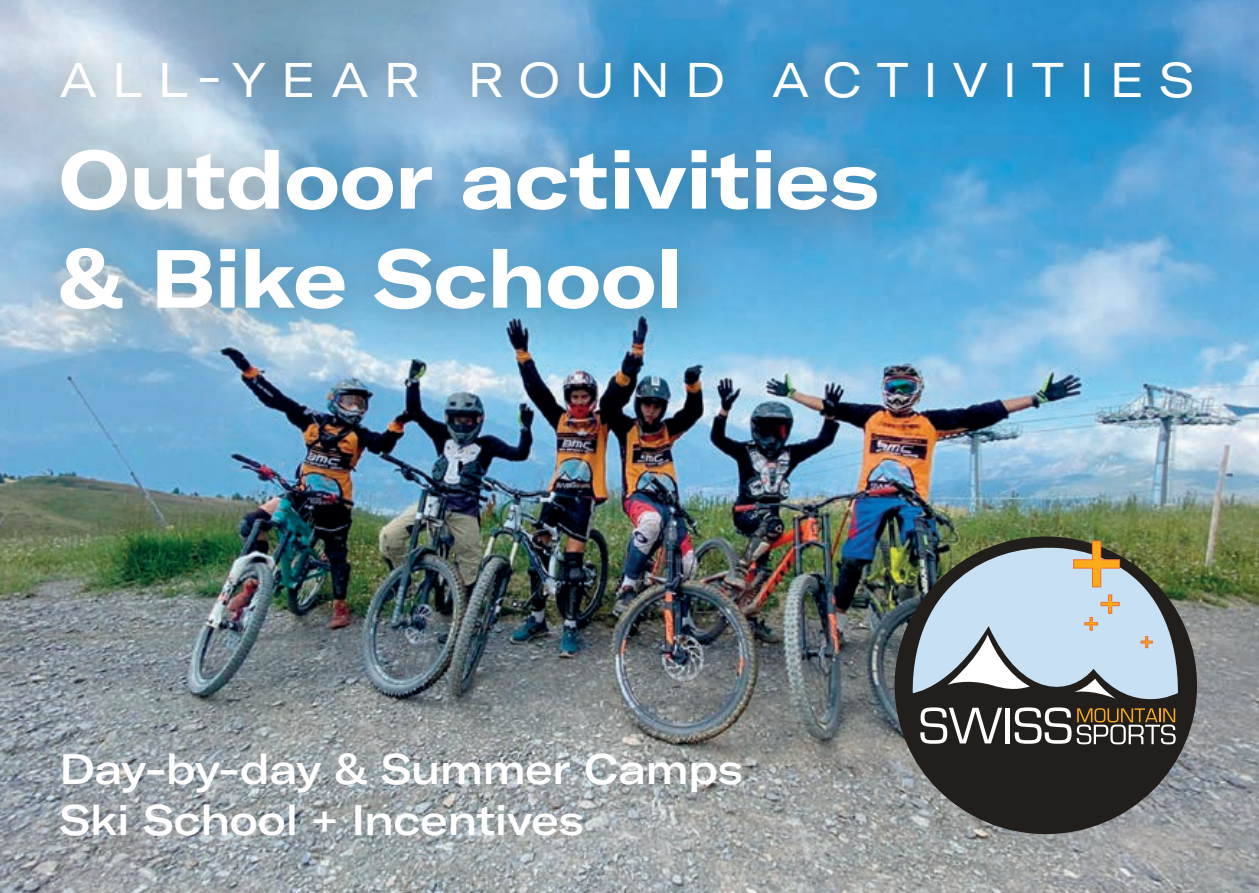
<style>
.page{position:relative;width:1259px;height:893px;background:#fff}
.page>*{position:absolute;margin:0;border:0;box-sizing:border-box;transform-origin:0 0}
.Titre_page{font:700 expanded 81px/99px "GT America";letter-spacing:-.005em;color:#fff}
.Titre_page-2{font:expanded 48px "GT America";letter-spacing:.31em;color:#fff}
.t1{font:500 expanded 42px "GT America";letter-spacing:-.015em;color:#fff}
</style>
<div class="page">
<img style="left:0;top:0;width:1259px;height:893px">
<div style="left:22px;top:111px;width:906px;height:250px;background:#231f20;opacity:.4"></div>
<svg style="left:894px;top:536px;width:303px;height:298px;background:#6f7879"></svg>
<svg style="left:1074px;top:678px;width:42px;height:21px"></svg>
<div style="left:1108px;top:595px;width:3px;height:18px;border:1px solid #f06d38"></div>
<svg style="left:1101px;top:602px;width:18px;height:4px"></svg>
<svg style="left:1084px;top:617px;width:13px;height:13px"></svg>
<svg style="left:1141px;top:636px;width:11px;height:12px"></svg>
<div style="left:1092px;top:541px;width:8px;height:46px;background:#faab1a"></div>
<div style="left:1092px;top:541px;width:8px;height:46px;border:1px solid #f06d38"></div>
<svg style="left:1073px;top:558px;width:46px;height:12px"></svg>
<svg style="left:919px;top:707px;width:83px;height:37px"></svg>
<hr style="left:1005px;top:708px;width:4px;height:35px;background:#fff">
<svg style="left:1014px;top:707px;width:161px;height:37px"></svg>
<svg style="left:947px;top:635px;width:83px;height:56px"></svg>
<div style="left:27px;top:26px;width:1200px;height:108px;background:#00192e;opacity:.75"></div>
<p class="Titre_page-2" style="left:60px;top:52px;width:1136px">ALL-YEAR ROUND ACTIVITIES</p>
<p class="Titre_page" style="left:60px;top:129px;width:821px">Outdoor activities &amp; Bike School</p>
<p class="t1" style="left:60px;top:743px;width:685px">Day-by-day &amp; Summer Camps</p>
<p class="t1" style="left:60px;top:794px;width:526px">Ski School + Incentives</p>
</div>
